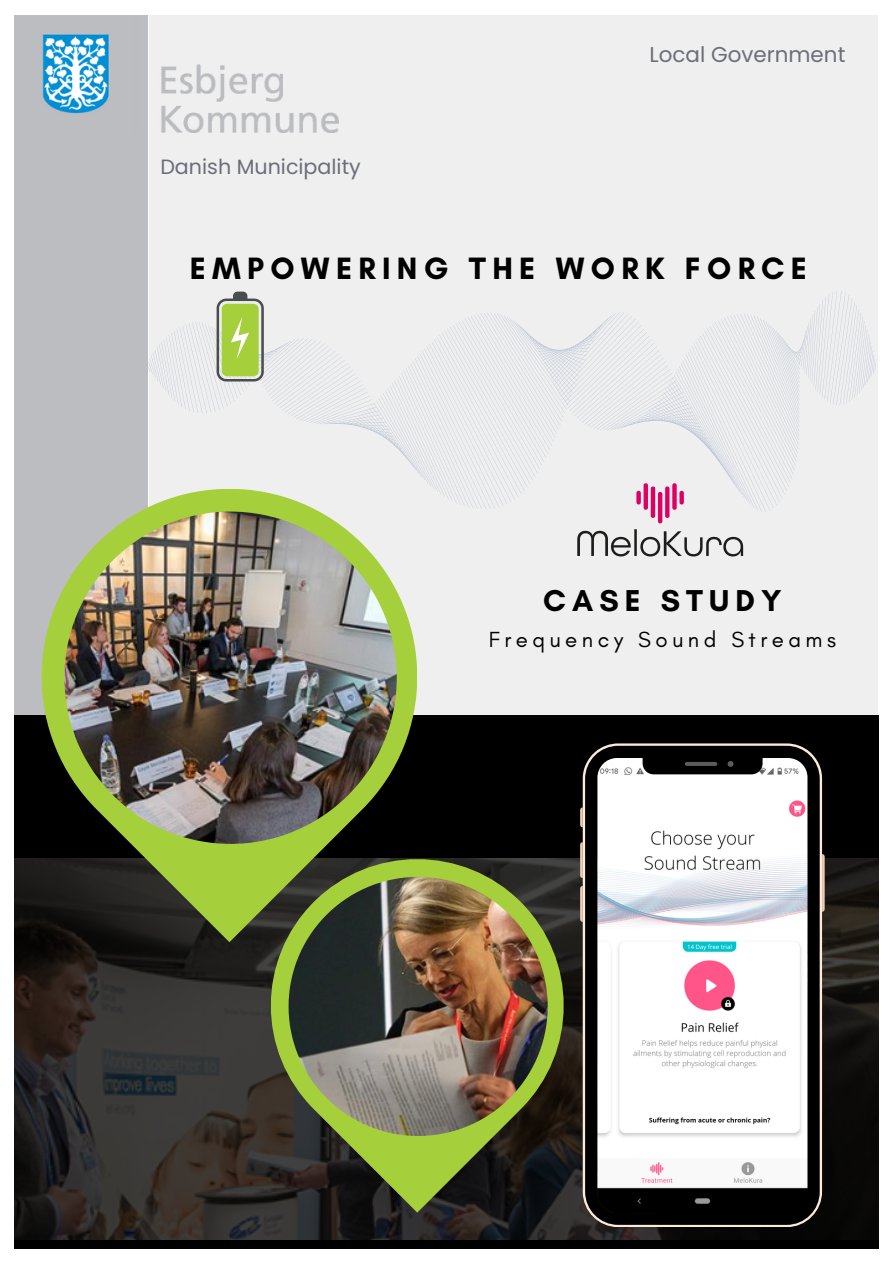
<style>
.page{position:relative;width:893px;height:1264px;background:#fff}
.page>*{position:absolute;margin:0;border:0;box-sizing:border-box;transform-origin:0 0}
.t1{font:700 31.5px "Glacial Indifference";letter-spacing:.2em;color:#000}
.t2{font:700 30.75px "Glacial Indifference";letter-spacing:.2em;color:#000}
.t3{font:22.35px "Glacial Indifference";letter-spacing:.2em;color:#000}
.t4{font:21.45px "Poppins";color:#6b6e7a}
.t5{font:20.7px "Poppins";color:#6b6e7a}
</style>
<div class="page">
<div style="left:149px;top:15px;width:729px;height:733px;background:#efefef"></div>
<div style="left:14px;top:15px;width:134px;height:709px;background:#bcbdc1"></div>
<div style="left:14px;top:715px;width:864px;height:533px;background:#000"></div>
<img style="left:42px;top:34px;width:296px;height:98px">
<img style="left:14px;top:858px;width:864px;height:380px">
<svg style="left:271px;top:859px;width:292px;height:353px;background:#495427"></svg>
<img style="left:288px;top:876px;width:259px;height:259px">
<svg style="left:42px;top:508px;width:375px;height:434px"></svg>
<img style="left:64px;top:511px;width:333px;height:332px">
<svg style="left:147px;top:291px;width:728px;height:221px"></svg>
<img style="left:569px;top:482px;width:181px;height:75px">
<svg style="left:216px;top:291px;width:48px;height:90px"></svg>
<svg style="left:580px;top:807px;width:2px;height:20px"></svg>
<svg style="left:580px;top:842px;width:2px;height:36px"></svg>
<svg style="left:580px;top:885px;width:2px;height:36px"></svg>
<svg style="left:822px;top:854px;width:2px;height:57px"></svg>
<svg style="left:582px;top:743px;width:240px;height:483px;fill:#fefdfd"></svg>
<p class="t5" style="left:160px;top:152px;width:202px">Danish Municipality</p>
<p class="t4" style="left:649px;top:39px;width:197px">Local Government</p>
<p class="t1" style="left:190px;top:249px;width:619px">EMPOWERING THE WORK FORCE</p>
<p class="t2" style="left:543px;top:581px;width:240px">CASE STUDY</p>
<p class="t3" style="left:488px;top:625px;width:349px">Frequency Sound Streams</p>
</div>
